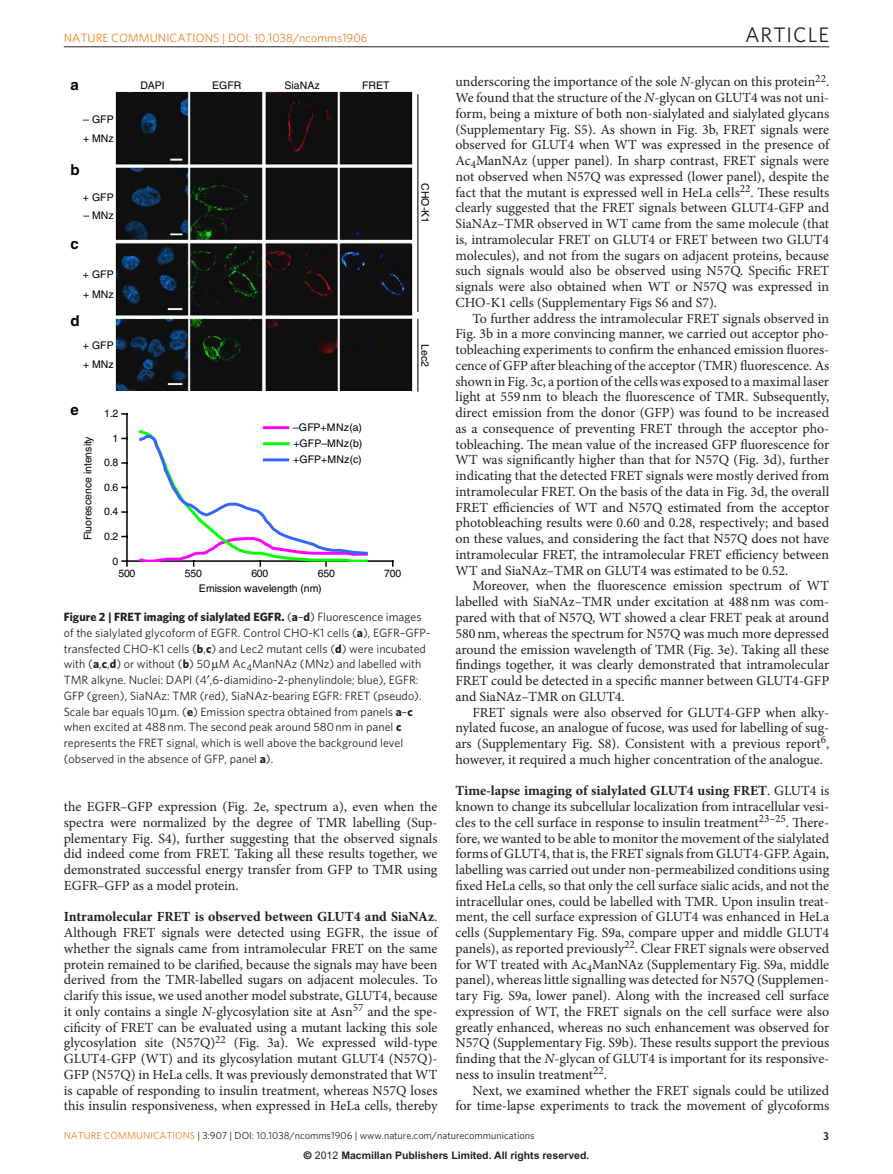
<style>
.page{position:relative;width:893px;height:1174px;background:#fff}
.page>*{position:absolute;margin:0;border:0;box-sizing:border-box;transform-origin:0 0}
.t1{font:21px "Whitney";letter-spacing:.045em;color:#231f20}
.t2{font:700 15px "Helvetica";color:#000}
.pSec2ttl{font:13.95px/15.8px "Minion Pro";color:#231f20;text-align:justify}
.pPara{font:13.95px/15.8px "Minion Pro";color:#231f20;text-align:justify}
.pFigureCaption{font:12px/15.8px "Whitney";color:#231f20}
.pDoiLRH2{font:12px "Whitney";color:#f1801f}
.t3{font:10.5px/18.6px "Helvetica";color:#000}
.t4{font:700 10.5px "Arial";color:#231f20}
.pDoiLRH{font:10.2px "Whitney";color:#231f20}
.pDoiLRH-2{font:10.2px "Whitney";color:#f1801f}
.s1{font-weight:700}
.s2{font-style:italic}
.s3{color:#f1801f}
.s4{font-family:"Helvetica Bold 2";font-weight:400}
.s5{font-weight:400}
</style>
<div class="page">
<hr style="left:64px;top:47px;width:765px;height:1px;background:#231f20">
<img style="left:116px;top:91px;width:297px;height:300px">
<hr style="left:417px;top:319px;width:1px;height:73px;background:#000">
<hr style="left:417px;top:94px;width:1px;height:218px;background:#000">
<hr style="left:126px;top:414px;width:2px;height:147px;background:#000">
<hr style="left:127px;top:560px;width:266px;height:2px;background:#000">
<svg style="left:122px;top:560px;width:6px;height:6px"></svg>
<svg style="left:137px;top:428px;width:232px;height:138px"></svg>
<hr style="left:264px;top:426px;width:24px;height:3px;background:#f0f">
<hr style="left:264px;top:442px;width:24px;height:3px;background:#0f0">
<hr style="left:264px;top:458px;width:24px;height:3px;background:#36f">
<p class="pDoiLRH2" style="left:64px;top:31px;width:109px">nature communicati</p>
<p class="pDoiLRH2" style="left:196px;top:31px;width:173px">ons | DOI: 10.1038/ncomms1906</p>
<p class="t2" style="left:71px;top:76px;width:10px">a</p>
<p class="t3" style="left:140px;top:76px;width:26px">DAPI</p>
<p class="t3" style="left:83px;top:110px;width:32px">– GFP + MNz</p>
<p class="t2" style="left:71px;top:161px;width:11px">b</p>
<p class="t3" style="left:83px;top:188px;width:32px">+ GFP</p>
<p class="t3" style="left:83px;top:206px;width:32px">– MNz</p>
<p class="t2" style="left:71px;top:234px;width:10px">c</p>
<p class="t3" style="left:83px;top:264px;width:32px;line-height:19.8px">+ GFP + MNz</p>
<p class="t2" style="left:71px;top:311px;width:11px">d</p>
<p class="t3" style="left:212px;top:76px;width:31px">EGFR</p>
<p class="t3" style="left:285px;top:76px;width:37px">SiaNAz</p>
<p class="t3" style="left:362px;top:76px;width:29px">FRET</p>
<p class="t3" style="left:435px;top:183px;width:41px;rotate:90deg">CHO-K1</p>
<p class="t3" style="left:83px;top:336px;width:32px">+ GFP + MNz</p>
<p class="t3" style="left:435px;top:344px;width:24px;rotate:90deg">Lec2</p>
<p class="t2" style="left:71px;top:401px;width:10px">e</p>
<p class="t3" style="left:78px;top:540px;width:106px;rotate:-90deg">Fluorescence intensity</p>
<p class="t3" style="left:104px;top:404px;width:16px">1.2</p>
<p class="t3" style="left:113px;top:429px;width:7px">1</p>
<p class="t3" style="left:104px;top:453px;width:16px">0.8</p>
<p class="t3" style="left:104px;top:478px;width:16px">0.6</p>
<p class="t3" style="left:104px;top:502px;width:16px">0.4</p>
<p class="t3" style="left:104px;top:527px;width:16px">0.2</p>
<p class="t3" style="left:113px;top:551px;width:7px">0</p>
<p class="t3" style="left:293px;top:419px;width:71px;line-height:16px;text-align:justify">–GFP+MNz(a) +GFP–MNz(b) +GFP+MNz(c)</p>
<p class="t3" style="left:118px;top:564px;width:19px">500</p>
<p class="t3" style="left:185px;top:564px;width:19px">550</p>
<p class="t3" style="left:251px;top:564px;width:19px">600</p>
<p class="t3" style="left:318px;top:564px;width:19px">650</p>
<p class="t3" style="left:384px;top:564px;width:19px">700</p>
<p class="t3" style="left:199px;top:579px;width:124px">Emission wavelength (nm)</p>
<p class="pFigureCaption" style="left:64px;top:609px;width:368px"><span class="s1">Figure 2 | FRET imaging of sialylated EGFR.</span> (<span class="s1">a</span>–<span class="s1">d</span>) Fluorescence images of the sialylated glycoform of EGFR. Control CHO-K1 cells (<span class="s1">a</span>), EGFR–GFP&shy;transfected CHO-K1 cells (<span class="s1">b</span>,<span class="s1">c</span>) and Lec2 mutant cells (<span class="s1">d</span>) were incubated with (<span class="s1">a</span>,<span class="s1">c</span>,<span class="s1">d</span>) or without (<span class="s1">b</span>) 50 M Ac<sub>4</sub>ManNAz (MNz) and labelled with TMR alkyne. N uclei: DAPI (4 ,6-diamidino-2-phenylindole; blue), EGFR:<br>GFP (green), SiaNAz: TMR (red), SiaNAz-bearing EGFR: FRET (pseudo).<br>Scale bar equals 10 m. (<span class="s1">e</span>) Emission spectra obtained from panels <span class="s1">a</span>–<span class="s1">c </span>when excited at 488nm. The second peak around 580nm in panel <span class="s1">c </span>represents the FRET signal, which is well above the background level (observed in the absence of GFP, panel <span class="s1">a</span>).</p>
<p class="pSec2ttl" style="left:64px;top:798px;width:375px">the EGFR–GFP expression (Fig. 2e, spectrum a), even when the spectra were normalized by the degree of TMR labelling (Sup&shy;plementary Fig. S4), further suggesting that the observed signals did indeed come from FRET. Taking all these results together, we demonstrated successful energy transfer from GFP to TMR using EGFR–GFP as a model protein.</p>
<p class="pSec2ttl" style="left:64px;top:909px;width:375px"><span class="s1">Intramolecular FRET is observed between GLUT4 and SiaNAz</span>.<br>Although FRET signals were detected using EGFR, the issue of whether the signals came from intramolecular FRET on the same protein remained to be clarified, because the signals may have been derived from the TMR-labelled sugars on adjacent molecules. To clarify this issue, we used another model substrate, GLUT4, because it only contains a single <span class="s2">N</span>-glycosylation site at Asn<sup>57</sup> and the spe&shy;cificity of FRET can be evaluated using a mutant lacking this sole glycosylation site (N57Q)<sup>22</sup> (Fig. 3a). We expressed wild-type GLUT4-GFP (WT) and its glycosylation mutant GLUT4 (N57Q)- GFP (N57Q) in HeLa cells. It was previously demonstrated that WT is capable of responding to insulin treatment, whereas N57Q loses this insulin responsiveness, when expressed in HeLa cells, thereby</p>
<p class="t1" style="left:745px;top:22px;width:86px">ARTICLE</p>
<p class="pSec2ttl" style="left:455px;top:74px;width:375px">underscoring the importance of the sole <span class="s2">N</span>-glycan on this protein<sup>22</sup>.<br>We found that the structure of the <span class="s2">N</span>-glycan on GLUT4 was not uni&shy;form, being a mixture of both non-sialylated and sialylated glycans (Supplementary Fig. S5). As shown in Fig. 3b, FRET signals were observed for GLUT4 when WT was expressed in the presence of Ac<sub>4</sub>ManNAz (upper panel). In sharp contrast, FRET signals were not observed when N57Q was expressed (lower panel), despite the fact that the mutant is expressed well in HeLa cells<sup>22</sup>. These results clearly suggested that the FRET signals between GLUT4-GFP and SiaNAz–TMR observed in WT came from the same molecule (that is, intramolecular FRET on GLUT4 or FRET between two GLUT4 molecules), and not from the sugars on adjacent proteins, because such signals would also be observed using N57Q. Specific FRET signals were also obtained when WT or N57Q was expressed in CHO-K1 cells (Supplementary Figs S6 and S7).</p>
<p class="pPara" style="left:455px;top:310px;width:375px;text-indent:17px">To further address the intramolecular FRET signals observed in Fig. 3b in a more convincing manner, we carried out acceptor pho&shy;tobleaching experiments to confirm the enhanced emission fluores&shy;cence of GFP after bleaching of the acceptor (TMR) fluorescence. As shown in Fig. 3c, a portion of the cells was exposed to a maximal laser light at 559nm to bleach the fluorescence of TMR. Subsequently, direct emission from the donor (GFP) was found to be increased as a consequence of preventing FRET through the acceptor pho&shy;tobleaching. The mean value of the increased GFP fluorescence for WT was significantly higher than that for N57Q (Fig. 3d), further indicating that the detected FRET signals were mostly derived from intramolecular FRET. On the basis of the data in Fig. 3d, the overall FRET efficiencies of WT and N57Q estimated from the acceptor photobleaching results were 0.60 and 0.28, respectively; and based on these values, and considering the fact that N57Q does not have intramolecular FRET, the intramolecular FRET efficiency between WT and SiaNAz–TMR on GLUT4 was estimated to be 0.52.</p>
<p class="pPara" style="left:455px;top:578px;width:375px;text-indent:17px">Moreover, when the fluorescence emission spectrum of WT labelled with SiaNAz–TMR under excitation at 488nm was com&shy;pared with that of N57Q, WT showed a clear FRET peak at around 580nm, whereas the spectrum for N57Q was much more depressed around the emission wavelength of TMR (Fig. 3e). Taking all these findings together, it was clearly demonstrated that intramolecular FRET could be detected in a specific manner between GLUT4-GFP and SiaNAz–TMR on GLUT4.</p>
<p class="pPara" style="left:455px;top:704px;width:375px;text-indent:17px">FRET signals were also observed for GLUT4-GFP when alky&shy;nylated fucose, an analogue of fucose, was used for labelling of sug&shy;ars (Supplementary Fig. S8). Consistent with a previous report<sup>6</sup>, however, it required a much higher concentration of the analogue.</p>
<p class="pSec2ttl" style="left:455px;top:783px;width:375px"><span class="s1">Time-lapse imaging of sialylated GLUT4 using FRET</span>. GLUT4 is known to change its subcellular localization from intracellular vesi&shy;cles to the cell surface in response to insulin treatment<sup>23–25</sup>. There&shy;fore, we wanted to be able to monitor the movement of the sialylated forms of GLUT4, that is, the FRET signals from GLUT4-GFP. Again, labelling was carried out under non-permeabilized conditions using fixed HeLa cells, so that only the cell surface sialic acids, and not the intracellular ones, could be labelled with TMR. Upon insulin treat&shy;ment, the cell surface expression of GLUT4 was enhanced in HeLa cells (Supplementary Fig. S9a, compare upper and middle GLUT4 panels), as reported previously<sup>22</sup>. Clear FRET signals were observed for WT treated with Ac<sub>4</sub>ManNAz (Supplementary Fig. S9a, middle panel), whereas little signalling was detected for N57Q (Supplemen&shy;tary Fig. S9a, lower panel). Along with the increased cell surface expression of WT, the FRET signals on the cell surface were also greatly enhanced, whereas no such enhancement was observed for N57Q (Supplementary Fig. S9b). These results support the previous finding that the <span class="s2">N</span>-glycan of GLUT4 is important for its responsive&shy;ness to insulin treatment<sup>22</sup>.</p>
<p class="pPara" style="left:455px;top:1082px;width:375px;text-align:right">Next, we examined whether the FRET signals could be utilized for time-lapse experiments to track the movement of glycoforms</p>
<p class="pDoiLRH-2" style="left:64px;top:1129px;width:93px">nature communicati</p>
<p class="pDoiLRH" style="left:175px;top:1129px;width:361px"><span class="s3">ons</span> | 3:907 | DOI: 10.1038/ncomms1906 | www.nature.com/naturecommunications</p>
<p class="t4" style="left:304px;top:1149px;width:287px"><span class="s4">©</span> <span class="s5">2012</span> Macmillan Publishers Limited. All rights reserved.</p>
</div>
